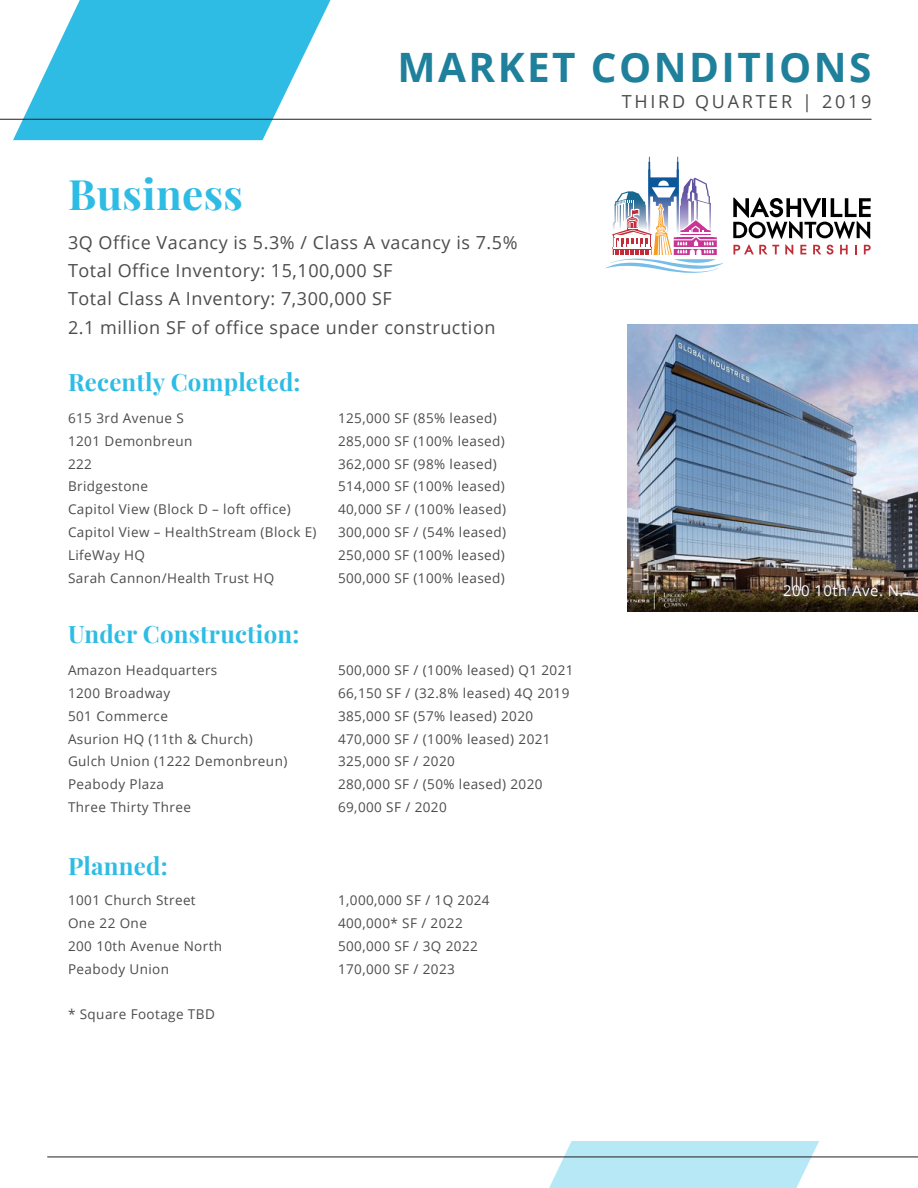
<style>
.page{position:relative;width:918px;height:1188px;background:#fff}
.page>*{position:absolute;margin:0;border:0;box-sizing:border-box;transform-origin:0 0}
.t1{font:700 42px "Playfair Display";letter-spacing:.01em;color:#2ebce4}
.t2{font:700 40.5px "Open Sans";letter-spacing:.06em;color:#1f809c}
.t3{font:700 24px "Playfair Display";letter-spacing:.01em;color:#2ebce4}
.t4{font:18px "Open Sans";letter-spacing:.03em;color:#4b4c4d}
.t5{font:18px "Open Sans";letter-spacing:.15em;color:#4b4c4d}
.t6{font:15px "Open Sans";letter-spacing:.03em;color:#fff}
.t7{font:13.5px "Open Sans";letter-spacing:.03em;color:#4b4c4d}
</style>
<div class="page">
<svg style="left:0;top:0;width:330px;height:140px;fill:#2ebce4"></svg>
<svg style="left:549px;top:1141px;width:369px;height:47px;fill:#b6e8f6"></svg>
<hr style="left:0;top:119px;width:871px;height:1px;background:#231f20">
<svg style="left:605px;top:156px;width:266px;height:117px"></svg>
<hr style="left:47px;top:1157px;width:871px;height:1px;background:#231f20">
<img style="left:628px;top:325px;width:290px;height:286px">
<p class="t2" style="left:398px;top:39px;width:475px">MARKET CONDITIONS</p>
<p class="t1" style="left:68px;top:161px;width:177px">Business</p>
<p class="t4" style="left:68px;top:230px;width:451px">3Q Office Vacancy is 5.3% / Class A vacancy is 7.5%</p>
<p class="t4" style="left:68px;top:258px;width:326px">Total Office Inventory: 15,100,000 SF</p>
<p class="t4" style="left:68px;top:286px;width:325px">Total Class A Inventory: 7,300,000 SF</p>
<p class="t4" style="left:68px;top:315px;width:429px">2.1 million SF of office space under construction</p>
<p class="t3" style="left:68px;top:363px;width:234px">Recently Completed:</p>
<p class="t7" style="left:68px;top:408px;width:117px">615 3rd Avenue S</p>
<p class="t7" style="left:338px;top:408px;width:160px">125,000 SF (85% leased)</p>
<p class="t7" style="left:68px;top:431px;width:126px">1201 Demonbreun</p>
<p class="t7" style="left:338px;top:431px;width:168px">285,000 SF (100% leased)</p>
<p class="t7" style="left:68px;top:454px;width:25px">222</p>
<p class="t7" style="left:338px;top:454px;width:160px">362,000 SF (98% leased)</p>
<p class="t7" style="left:68px;top:477px;width:82px">Bridgestone</p>
<p class="t7" style="left:338px;top:477px;width:168px">514,000 SF (100% leased)</p>
<p class="t7" style="left:68px;top:500px;width:224px">Capitol View (Block D – loft office)</p>
<p class="t7" style="left:338px;top:500px;width:170px">40,000 SF / (100% leased)</p>
<p class="t7" style="left:68px;top:523px;width:250px">Capitol View – HealthStream (Block E)</p>
<p class="t7" style="left:338px;top:523px;width:170px">300,000 SF / (54% leased)</p>
<p class="t7" style="left:68px;top:546px;width:79px">LifeWay HQ</p>
<p class="t7" style="left:338px;top:546px;width:168px">250,000 SF (100% leased)</p>
<p class="t7" style="left:68px;top:569px;width:208px">Sarah Cannon/Health Trust HQ</p>
<p class="t7" style="left:338px;top:569px;width:168px">500,000 SF (100% leased)</p>
<p class="t3" style="left:68px;top:615px;width:233px">Under Construction:</p>
<p class="t7" style="left:68px;top:661px;width:151px">Amazon Headquarters</p>
<p class="t7" style="left:338px;top:661px;width:237px">500,000 SF / (100% leased) Q1 2021</p>
<p class="t7" style="left:68px;top:683px;width:104px">1200 Broadway</p>
<p class="t7" style="left:338px;top:683px;width:233px">66,150 SF / (32.8% leased) 4Q 2019</p>
<p class="t7" style="left:68px;top:706px;width:101px">501 Commerce</p>
<p class="t7" style="left:338px;top:706px;width:197px">385,000 SF (57% leased) 2020</p>
<p class="t7" style="left:68px;top:729px;width:186px">Asurion HQ (11th &amp; Church)</p>
<p class="t7" style="left:338px;top:729px;width:214px">470,000 SF / (100% leased) 2021</p>
<p class="t7" style="left:68px;top:752px;width:221px">Gulch Union (1222 Demonbreun)</p>
<p class="t7" style="left:338px;top:752px;width:118px">325,000 SF / 2020</p>
<p class="t7" style="left:68px;top:775px;width:97px">Peabody Plaza</p>
<p class="t7" style="left:338px;top:775px;width:206px">280,000 SF / (50% leased) 2020</p>
<p class="t7" style="left:68px;top:798px;width:124px">Three Thirty Three</p>
<p class="t7" style="left:338px;top:798px;width:110px">69,000 SF / 2020</p>
<p class="t3" style="left:68px;top:847px;width:101px">Planned:</p>
<p class="t7" style="left:68px;top:891px;width:129px">1001 Church Street</p>
<p class="t7" style="left:338px;top:891px;width:153px">1,000,000 SF / 1Q 2024</p>
<p class="t7" style="left:68px;top:913px;width:80px">One 22 One</p>
<p class="t7" style="left:338px;top:913px;width:126px">400,000* SF / 2022</p>
<p class="t7" style="left:68px;top:936px;width:156px">200 10th Avenue North</p>
<p class="t7" style="left:338px;top:936px;width:141px">500,000 SF / 3Q 2022</p>
<p class="t7" style="left:68px;top:959px;width:103px">Peabody Union</p>
<p class="t7" style="left:338px;top:959px;width:118px">170,000 SF / 2023</p>
<p class="t7" style="left:68px;top:1005px;width:148px">* Square Footage TBD</p>
<p class="t5" style="left:622px;top:89px;width:251px">THIRD QUARTER | 2019</p>
<p class="t6" style="left:783px;top:581px;width:122px">200 10th Ave. N.</p>
</div>
